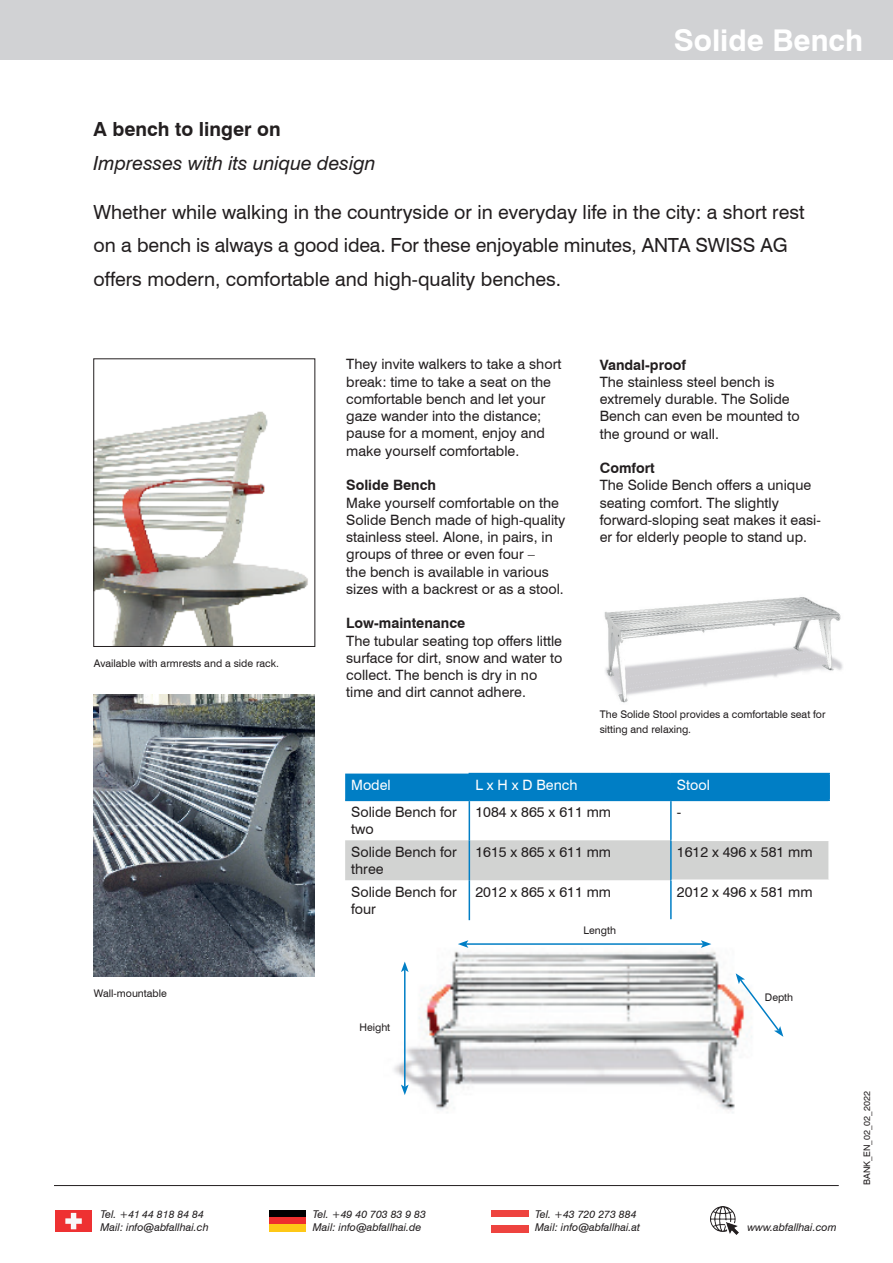
<style>
.page{position:relative;width:893px;height:1263px;background:#fff}
.page>*{position:absolute;margin:0;border:0;box-sizing:border-box;transform-origin:0 0}
.t1{font:700 30px "Swiss 721 BT";color:#fff}
.t2{font:19.5px/33.8px "Swiss 721 BT";color:#231f20}
.t3{font:italic 19.5px "Swiss 721 BT";color:#231f20}
.t4{font:700 19.5px "Swiss 721 BT";color:#231f20}
.t5{font:14.25px/17.2px "Swiss 721 BT";color:#231f20}
.t6{font:700 14.25px "Swiss 721 BT";color:#231f20}
.t7{font:14.25px "Swiss 721 BT";color:#fff}
.t8{font:italic 10.65px/12.9px "Swiss 721 BT";color:#231f20}
.t9{font:10.5px/15px "Swiss 721 BT";color:#231f20}
.t10{font:9px "Swiss 721 BT";color:#231f20}
.s1{font-weight:700}
</style>
<div class="page">
<div style="left:0;top:0;width:893px;height:60px;background:#d1d2d4"></div>
<img style="left:604px;top:597px;width:239px;height:106px">
<img style="left:394px;top:913px;width:358px;height:200px">
<img style="left:96px;top:411px;width:212px;height:234px">
<img style="left:94px;top:694px;width:221px;height:283px">
<hr style="left:466px;top:943px;width:237px;height:2px;background:#007ec5">
<svg style="left:458px;top:940px;width:10px;height:8px"></svg>
<svg style="left:701px;top:940px;width:10px;height:8px"></svg>
<hr style="left:404px;top:970px;width:2px;height:117px;background:#007ec5">
<svg style="left:401px;top:961px;width:8px;height:11px"></svg>
<svg style="left:401px;top:1084px;width:8px;height:11px"></svg>
<svg style="left:736px;top:973px;width:47px;height:64px"></svg>
<div style="left:345px;top:840px;width:483px;height:40px;background:#d2d3d2"></div>
<div style="left:345px;top:773px;width:483px;height:27px;background:#007ec5"></div>
<hr style="left:670px;top:774px;width:2px;height:26px;background:#007ec5">
<hr style="left:670px;top:801px;width:2px;height:39px;background:#007ec5">
<hr style="left:670px;top:840px;width:2px;height:40px;background:#007ec5">
<hr style="left:670px;top:880px;width:2px;height:39px;background:#007ec5">
<hr style="left:469px;top:801px;width:1px;height:39px;background:#007ec5">
<hr style="left:469px;top:840px;width:1px;height:40px;background:#007ec5">
<hr style="left:469px;top:880px;width:1px;height:40px;background:#007ec5">
<hr style="left:469px;top:773px;width:202px;height:1px;background:#007ec5">
<hr style="left:671px;top:773px;width:159px;height:1px;background:#007ec5">
<hr style="left:345px;top:800px;width:124px;height:1px;background:#007ec5">
<hr style="left:469px;top:800px;width:202px;height:1px;background:#007ec5">
<hr style="left:671px;top:800px;width:159px;height:1px;background:#007ec5">
<hr style="left:672px;top:839px;width:158px;height:2px;background:#fff">
<hr style="left:672px;top:879px;width:158px;height:2px;background:#fff">
<hr style="left:670px;top:919px;width:160px;height:2px;background:#fff">
<hr style="left:828px;top:774px;width:2px;height:26px;background:#007ec5">
<hr style="left:54px;top:1185px;width:785px;height:1px;background:#231f20">
<div style="left:55px;top:1210px;width:37px;height:22px;background:#ee3132"></div>
<svg style="left:65px;top:1213px;width:17px;height:16px"></svg>
<div style="left:269px;top:1210px;width:36px;height:7px;background:#000001"></div>
<div style="left:269px;top:1217px;width:36px;height:8px;background:#ee2f2e"></div>
<div style="left:269px;top:1225px;width:36px;height:7px;background:#fec817"></div>
<img style="left:710px;top:1206px;width:29px;height:28px">
<div style="left:491px;top:1210px;width:38px;height:7px;background:#ee433f"></div>
<div style="left:491px;top:1225px;width:38px;height:7px;background:#ee433f"></div>
<h1 class="t1" style="left:674px;top:22px;width:191px">Solide Bench</h1>
<h2 class="t4" style="left:94px;top:117px;width:189px">A bench to linger on</h2>
<h2 class="t3" style="left:94px;top:151px;width:284px">Impresses with its unique design</h2>
<h2 class="t2" style="left:94px;top:195px;width:712px">Whether while walking in the countryside or in everyday life in the city: a short rest on a bench is always a good idea. For these enjoyable minutes, ANTA SWISS AG offers modern, comfortable and high-quality benches.</h2>
<p class="t9" style="left:94px;top:656px;width:187px">Available with armrests and a side rack.</p>
<p class="t9" style="left:94px;top:986px;width:75px">Wall-mountable</p>
<p class="t5" style="left:346px;top:356px;width:217px">They invite walkers to take a short break: time to take a seat on the comfortable bench and let your gaze wander into the distance; pause for a moment, enjoy and make yourself comfortable.</p>
<p class="t6" style="left:346px;top:476px;width:91px">Solide Bench</p>
<p class="t5" style="left:346px;top:494px;width:221px">Make yourself comfortable on the Solide Bench made of high-quality stainless steel. Alone, in pairs, in groups of three or even four –<br>the bench is available in various sizes with a backrest or as a stool.</p>
<p class="t6" style="left:346px;top:615px;width:121px">Low-maintenance</p>
<p class="t5" style="left:346px;top:632px;width:218px">The tubular seating top offers little surface for dirt, snow and water to collect. The bench is dry in no time and dirt cannot adhere.</p>
<p class="t6" style="left:600px;top:356px;width:88px">Vandal-proof</p>
<p class="t5" style="left:600px;top:373px;width:201px">The stainless steel bench is extremely durable. The Solide<br>Bench can even be mounted to the ground or wall.</p>
<p class="t6" style="left:600px;top:459px;width:57px">Comfort</p>
<p class="t5" style="left:600px;top:476px;width:223px">The Solide Bench offers a unique seating comfort. The slightly forward-sloping seat makes it easi&shy;er for elderly people to stand up.</p>
<p class="t9" style="left:600px;top:707px;width:227px">The Solide Stool provides a comfortable seat for sitting and relaxing.</p>
<p class="t7" style="left:351px;top:777px;width:41px">Model</p>
<p class="t7" style="left:475px;top:777px;width:104px">L x H x D Bench</p>
<p class="t7" style="left:677px;top:777px;width:34px">Stool</p>
<p class="t5" style="left:351px;top:803px;width:107px">Solide Bench for two</p>
<p class="t5" style="left:475px;top:803px;width:137px">1084 x 865 x 611 mm</p>
<p class="t5" style="left:677px;top:803px;width:6px">-</p>
<p class="t5" style="left:351px;top:843px;width:107px">Solide Bench for three</p>
<p class="t5" style="left:475px;top:843px;width:137px">1615 x 865 x 611 mm</p>
<p class="t5" style="left:677px;top:843px;width:137px">1612 x 496 x 581 mm</p>
<p class="t5" style="left:351px;top:883px;width:107px">Solide Bench for four</p>
<p class="t5" style="left:475px;top:883px;width:137px">2012 x 865 x 611 mm</p>
<p class="t5" style="left:677px;top:883px;width:137px">2012 x 496 x 581 mm</p>
<p class="t9" style="left:359px;top:1019px;width:32px">Height</p>
<p class="t9" style="left:583px;top:922px;width:34px">Length</p>
<p class="t9" style="left:765px;top:990px;width:30px">Depth</p>
<p class="t8" style="left:100px;top:1208px;width:110px">Tel. +41 44 818 84 84<br>Mail: info<span class="s1">@</span>abfallhai.ch</p>
<p class="t8" style="left:313px;top:1208px;width:115px">Tel. +49 40 703 83 9 83<br>Mail: info<span class="s1">@</span>abfallhai.de</p>
<p class="t8" style="left:535px;top:1207px;width:106px">Tel. +43 720 273 884<br>Mail: info<span class="s1">@</span>abfallhai.at</p>
<p class="t8" style="left:747px;top:1220px;width:91px">www.abfallhai.com</p>
<p class="t10" style="left:861px;top:1185px;width:95px;rotate:-90deg">BANK_EN_02_02_2022</p>
</div>
